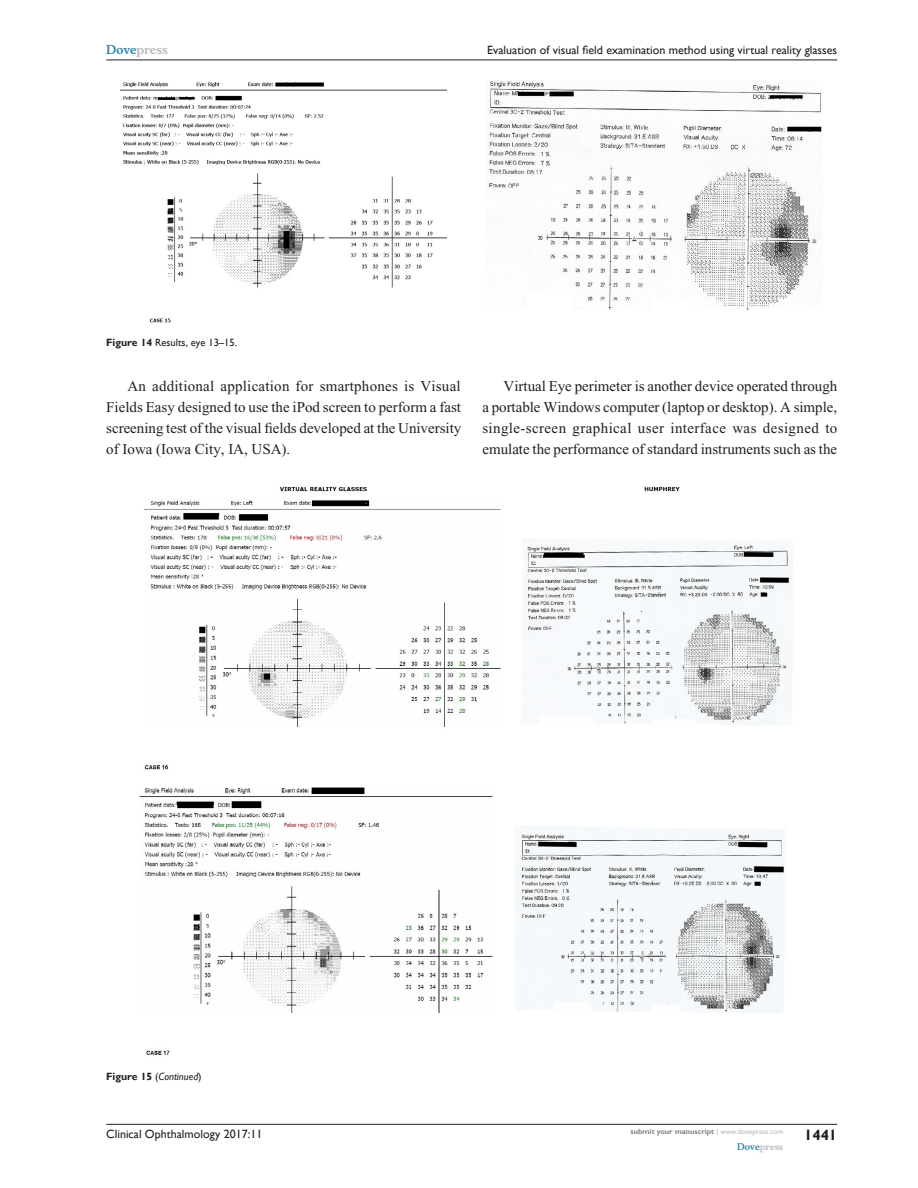
<style>
.page{position:relative;width:918px;height:1188px;background:#fff}
.page>*{position:absolute;margin:0;border:0;box-sizing:border-box;transform-origin:0 0}
.t1{font:15px/21px "Times New Roman";color:#231f20;text-align:justify}
.t2{font:700 15px "Gill Sans";color:#231f20}
.t3{font:12px "Gill Sans";color:#231f20}
.t4{font:700 12px "Musee";color:#b8babc}
.t5{font:10.5px "Gill Sans";color:#231f20}
.t6{font:italic 10.5px "Gill Sans";color:#231f20}
.t7{font:700 9px "Musee";color:#b8babc}
.t8{font:700 7.5px "Gill Sans";color:#808285}
.s1{color:#3886af}
.s2{font-weight:700}
.s3{font-weight:700;font-style:normal}
.s4{font-style:normal}
.s5{font-weight:400;color:#b8babc}
</style>
<div class="page">
<hr style="left:106px;top:1124px;width:731px;height:1px;background:#231f20">
<hr style="left:106px;top:60px;width:731px;height:1px;background:#231f20">
<img style="left:121px;top:81px;width:701px;height:241px">
<img style="left:139px;top:487px;width:654px;height:568px">
<p class="t4" style="left:106px;top:43px;width:63px"><span class="s1">Dove</span>press</p>
<p class="t5" style="left:106px;top:337px;width:132px"><span class="s2">Figure 14</span> Results, eye 13–15.</p>
<p class="t3" style="left:487px;top:43px;width:351px">Evaluation of visual field examination method using virtual reality glasses</p>
<p class="t1" style="left:106px;top:375px;width:357px;text-indent:21px">An additional application for smartphones is Visual Fields Easy designed to use the iPod screen to perform a fast screening test of the visual fields developed at the University of Iowa (Iowa City, IA, USA).</p>
<p class="t1" style="left:482px;top:375px;width:357px;text-indent:21px">Virtual Eye perimeter is another device operated through a portable Windows computer (laptop or desktop). A simple, single-screen graphical user interface was designed to emulate the performance of standard instruments such as the</p>
<p class="t6" style="left:106px;top:1070px;width:97px"><span class="s3">Figure 15</span> <span class="s4">(</span>Continued<span class="s4">)</span></p>
<p class="t3" style="left:106px;top:1127px;width:158px">Clinical Ophthalmology 2017:11</p>
<p class="t8" style="left:631px;top:1127px;width:154px">submit your manuscript <span class="s5">| www.dovepress.com</span></p>
<p class="t7" style="left:737px;top:1141px;width:48px"><span class="s1">Dove</span>press</p>
<p class="t2" style="left:804px;top:1126px;width:35px">1441</p>
</div>
